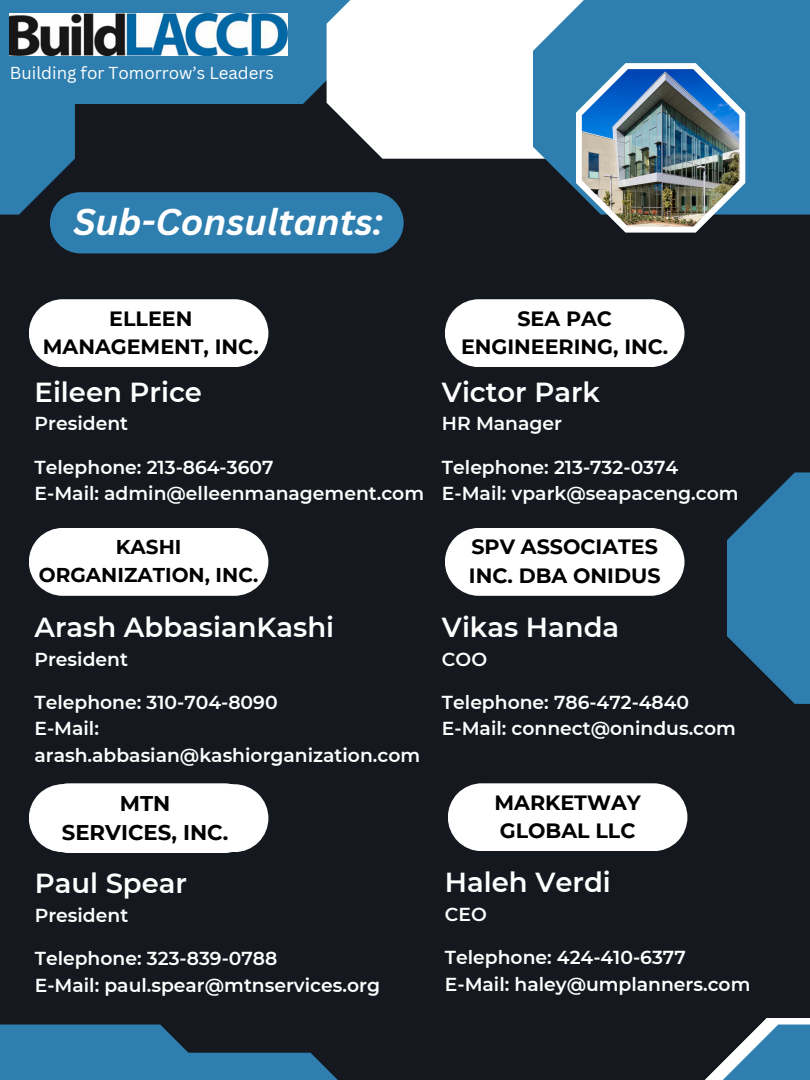
<style>
.page{position:relative;width:810px;height:1080px;background:#15191f}
.page>*{position:absolute;margin:0;border:0;box-sizing:border-box;transform-origin:0 0}
.t1{font:italic 700 36.25px "Canva Sans";color:#fff}
.t2{font:600 27.5px "Montserrat";color:#fff}
.t3{font:700 21.25px/29.5px "Montserrat";color:#000;text-align:center}
.t4{font:700 20.62px/28.6px "Montserrat";color:#000;text-align:center}
.t5{font:700 20px/27.6px "Montserrat";color:#000;text-align:center}
.t6{font:600 18.75px/26.2px "Montserrat";color:#fff}
.t7{font:16.88px "Canva Sans";color:#fff}
.t8{font:700 15.62px "Montserrat";color:#000}
.t9{font:700 13.75px "Montserrat";color:#000}
</style>
<div class="page">
<svg style="left:0;top:104px;width:75px;height:111px;background:#2a6f99"></svg>
<div style="left:0;top:0;width:359px;height:104px;background:#2e7fb0"></div>
<div style="left:327px;top:0;width:206px;height:159px;background:#fff"></div>
<svg style="left:727px;top:472px;width:83px;height:232px;fill:#2e7fb0"></svg>
<img style="left:10px;top:13px;width:277px;height:42px">
<svg style="left:35px;top:783px;width:224px;height:70px"></svg>
<svg style="left:29px;top:299px;width:239px;height:68px;background:#f0f0f0"></svg>
<svg style="left:705px;top:1018px;width:105px;height:62px"></svg>
<svg style="left:710px;top:1025px;width:100px;height:55px;fill:#2e7fb0"></svg>
<div style="left:0;top:1025px;width:192px;height:55px;background:#2e7fb0"></div>
<div style="left:0;top:1053px;width:343px;height:27px;background:#2e7fb0"></div>
<svg style="left:29px;top:528px;width:239px;height:68px;background:#f0f0f0"></svg>
<div style="left:29px;top:784px;width:239px;height:68px;background:#fff"></div>
<svg style="left:445px;top:299px;width:240px;height:68px;background:#efeff0"></svg>
<svg style="left:445px;top:528px;width:240px;height:68px;background:#efeff0"></svg>
<div style="left:50px;top:192px;width:354px;height:61px;background:#2e7fb0;border-radius:31px"></div>
<svg style="left:533px;top:0;width:277px;height:215px;background:#357fab"></svg>
<svg style="left:448px;top:783px;width:239px;height:68px;background:#f0f0f0"></svg>
<svg style="left:568px;top:55px;width:177px;height:178px"></svg>
<img style="left:582px;top:69px;width:157px;height:158px">
<h5 class="t7" style="left:10px;top:61px;width:265px">Building for Tomorrow’s Leaders</h5>
<h3 class="t1" style="left:73px;top:196px;width:311px">Sub-Consultants:</h3>
<h6 class="t4" style="left:43px;top:304px;width:217px">ELLEEN<br>MANAGEMENT, INC.</h6>
<h3 class="t2" style="left:35px;top:375px;width:169px">Eileen Price</h3>
<h3 class="t6" style="left:35px;top:411px;width:95px">President</h3>
<h3 class="t6" style="left:35px;top:454px;width:391px">Telephone: 213-864-3607<br>E-Mail: admin@elleenmanagement.com</h3>
<h2 class="t5" style="left:39px;top:533px;width:221px">KASHI<br>ORGANIZATION, INC.</h2>
<p class="t8" style="left:60px;top:563px;width:165px">MANAGEMENT, INC.</p>
<h1 class="t2" style="left:34px;top:610px;width:301px">Arash AbbasianKashi</h1>
<h1 class="t6" style="left:34px;top:646px;width:95px">President</h1>
<h3 class="t6" style="left:34px;top:689px;width:387px">Telephone: 310-704-8090<br>E-Mail: arash.abbasian@kashiorganization.com</h3>
<h4 class="t3" style="left:62px;top:788px;width:168px">MTN<br>SERVICES, INC.</h4>
<h3 class="t9" style="left:130px;top:830px;width:31px">INC.</h3>
<h2 class="t2" style="left:35px;top:867px;width:154px">Paul Spear</h2>
<h2 class="t6" style="left:35px;top:902px;width:95px">President</h2>
<h4 class="t6" style="left:35px;top:946px;width:347px">Telephone: 323-839-0788<br>E-Mail: paul.spear@mtnservices.org</h4>
<p class="t4" style="left:461px;top:304px;width:209px">SEA PAC<br>ENGINEERING, INC.</p>
<h2 class="t2" style="left:442px;top:375px;width:160px">Victor Park</h2>
<h2 class="t6" style="left:442px;top:411px;width:122px">HR Manager</h2>
<h4 class="t6" style="left:442px;top:454px;width:298px">Telephone: 213-732-0374<br>E-Mail: vpark@seapaceng.com</h4>
<h3 class="t4" style="left:469px;top:533px;width:193px;text-align:left">SPV ASSOCIATES<br>INC. DBA ONIDUS</h3>
<h2 class="t2" style="left:442px;top:610px;width:179px">Vikas Handa</h2>
<h2 class="t6" style="left:442px;top:646px;width:47px">COO</h2>
<h4 class="t6" style="left:442px;top:689px;width:296px">Telephone: 786-472-4840<br>E-Mail: connect@onindus.com</h4>
<h2 class="t4" style="left:494px;top:788px;width:148px;text-align:left">MARKETWAY<br>GLOBAL LLC</h2>
<h2 class="t2" style="left:445px;top:866px;width:167px">Haleh Verdi</h2>
<h2 class="t6" style="left:445px;top:901px;width:43px">CEO</h2>
<h4 class="t6" style="left:445px;top:945px;width:307px">Telephone: 424-410-6377<br>E-Mail: haley@umplanners.com</h4>
</div>
